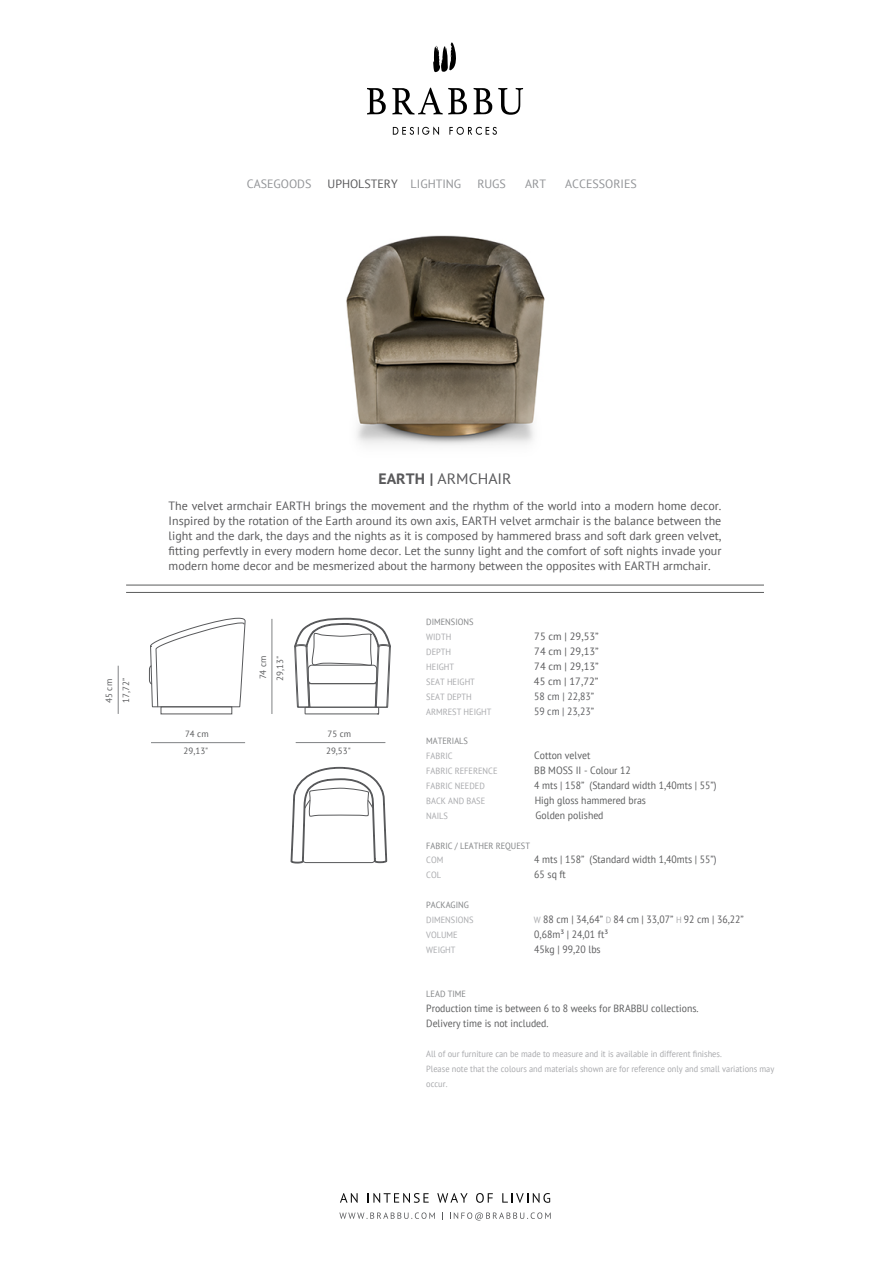
<style>
.page{position:relative;width:893px;height:1263px;background:#fff}
.page>*{position:absolute;margin:0;border:0;box-sizing:border-box;transform-origin:0 0}
.t1{font:15px "PT Sans";color:#59595b;scale:1.05 1}
.t2{font:12px/15px "PT Sans";color:#59595b;text-align:justify}
.t3{font:12px "PT Sans";color:#919396}
.t4{font:10.5px/14.9px "PT Sans";color:#5a5b5c;scale:.93 1}
.t5{font:10.5px "PT Sans";color:#5b5b5d;scale:.93 1}
.t6{font:10.5px "PT Sans";color:#59595b}
.t7{font:10.5px "PT Sans";color:#5c5d60;scale:.93 1}
.t8{font:9px/14.9px "PT Sans";color:#a7a8ab;scale:.93 1}
.t9{font:9px "PT Sans";color:#808284;scale:.93 1}
.t10{font:9px/17px "PT Sans";color:#595a5c}
.t11{font:9px "PT Sans";color:#a7a9ac;scale:.93 1}
.s1{color:#919396}
.s2{font-weight:700}
.s3{color:#5c5d60}
.s4{font-size:9px;color:#a7a8ab}
</style>
<div class="page">
<img style="left:346px;top:126px;width:199px;height:320px">
<svg style="left:433px;top:42px;width:23px;height:30px"></svg>
<svg style="left:367px;top:88px;width:19px;height:26px"></svg>
<svg style="left:392px;top:88px;width:75px;height:27px"></svg>
<svg style="left:474px;top:88px;width:18px;height:26px"></svg>
<svg style="left:498px;top:88px;width:25px;height:27px"></svg>
<svg style="left:393px;top:126px;width:46px;height:9px"></svg>
<svg style="left:449px;top:127px;width:48px;height:8px"></svg>
<svg style="left:340px;top:1193px;width:18px;height:10px"></svg>
<svg style="left:368px;top:1193px;width:61px;height:10px"></svg>
<svg style="left:437px;top:1193px;width:31px;height:10px"></svg>
<svg style="left:476px;top:1193px;width:17px;height:10px"></svg>
<svg style="left:502px;top:1193px;width:48px;height:10px"></svg>
<svg style="left:339px;top:1212px;width:96px;height:7px"></svg>
<svg style="left:450px;top:1212px;width:101px;height:8px"></svg>
<hr style="left:126px;top:585px;width:638px;height:1px;background:#5a5b5c">
<hr style="left:126px;top:592px;width:638px;height:1px;background:#5a5b5c">
<svg style="left:291px;top:767px;width:96px;height:96px"></svg>
<svg style="left:149px;top:618px;width:97px;height:97px"></svg>
<svg style="left:294px;top:618px;width:97px;height:96px"></svg>
<hr style="left:272px;top:619px;width:1px;height:95px;background:#808284">
<hr style="left:296px;top:742px;width:89px;height:1px;background:#808284">
<hr style="left:151px;top:742px;width:94px;height:1px;background:#808284">
<hr style="left:118px;top:666px;width:1px;height:48px;background:#808284">
<p class="t3" style="left:247px;top:176px;width:66px">CASEGOODS</p>
<p class="t2" style="left:327px;top:176px;width:135px">UPHOLSTERY <span class="s1">LIGHTING</span></p>
<p class="t3" style="left:477px;top:176px;width:30px">RUGS</p>
<p class="t3" style="left:525px;top:176px;width:22px">ART</p>
<p class="t3" style="left:565px;top:176px;width:73px">ACCESSORIES</p>
<p class="t10" style="left:100px;top:703px;width:26px;rotate:-90deg">45 cm<br>17,72”</p>
<p class="t1" style="left:379px;top:469px;width:128px"><span class="s2">EARTH |</span> ARMCHAIR</p>
<p class="t2" style="left:169px;top:498px;width:554px">The velvet armchair EARTH brings the movement and the rhythm of the world into a modern home decor.<br>Inspired by the rotation of the Earth around its own axis, EARTH velvet armchair is the balance between the light and the dark, the days and the nights as it is composed by hammered brass and soft dark green velvet, fitting perfevtly in every modern home decor. Let the sunny light and the comfort of soft nights invade your modern home decor and be mesmerized about the harmony between the opposites with EARTH armchair.</p>
<p class="t10" style="left:184px;top:725px;width:27px">74 cm<br>29,13"</p>
<p class="t10" style="left:254px;top:681px;width:27px;rotate:-90deg">74 cm<br>29,13"</p>
<p class="t10" style="left:326px;top:725px;width:27px">75 cm<br>29,53"</p>
<p class="t9" style="left:426px;top:616px;width:52px">DIMENSIONS</p>
<p class="t8" style="left:426px;top:629px;width:29px">WIDTH</p>
<p class="t6" style="left:534px;top:629px;width:66px">75 cm | 29,53”</p>
<p class="t8" style="left:426px;top:644px;width:28px">DEPTH</p>
<p class="t6" style="left:534px;top:644px;width:66px">74 cm | 29,13”</p>
<p class="t8" style="left:426px;top:659px;width:32px">HEIGHT</p>
<p class="t6" style="left:534px;top:659px;width:66px">74 cm | 29,13”</p>
<p class="t8" style="left:426px;top:674px;width:54px">SEAT HEIGHT</p>
<p class="t6" style="left:534px;top:674px;width:66px">45 cm | 17,72”</p>
<p class="t8" style="left:426px;top:689px;width:51px">SEAT DEPTH</p>
<p class="t7" style="left:534px;top:689px;width:66px">58 cm | 22,83”</p>
<p class="t8" style="left:426px;top:704px;width:72px">ARMREST HEIGHT</p>
<p class="t7" style="left:534px;top:704px;width:66px">59 cm | 23,23”</p>
<p class="t9" style="left:426px;top:735px;width:46px">MATERIALS</p>
<p class="t8" style="left:426px;top:748px;width:30px">FABRIC</p>
<p class="t4" style="left:534px;top:748px;width:62px">Cotton velvet</p>
<p class="t8" style="left:426px;top:763px;width:78px">FABRIC REFERENCE</p>
<p class="t4" style="left:534px;top:763px;width:105px">BB MOSS II - Colour 12</p>
<p class="t8" style="left:426px;top:778px;width:65px">FABRIC NEEDED</p>
<p class="t4" style="left:534px;top:778px;width:197px">4 mts | 158” (Standard width 1,40mts | 55<span class="s3">”)</span></p>
<p class="t8" style="left:426px;top:793px;width:65px">BACK AND BASE</p>
<p class="t4" style="left:535px;top:792px;width:121px">High gloss hammered bras</p>
<p class="t8" style="left:426px;top:808px;width:25px">NAILS</p>
<p class="t4" style="left:536px;top:807px;width:75px">Golden polished</p>
<p class="t9" style="left:426px;top:839px;width:113px">FABRIC / LEATHER REQUEST</p>
<p class="t8" style="left:426px;top:853px;width:20px">COM</p>
<p class="t4" style="left:534px;top:852px;width:197px">4 mts | 158” (Standard width 1,40mts | 55<span class="s3">”)</span></p>
<p class="t8" style="left:426px;top:867px;width:17px">COL</p>
<p class="t4" style="left:534px;top:867px;width:36px">65 sq ft</p>
<p class="t9" style="left:426px;top:899px;width:47px">PACKAGING</p>
<p class="t8" style="left:426px;top:912px;width:52px">DIMENSIONS</p>
<p class="t5" style="left:534px;top:912px;width:227px"><span class="s4">W</span> 88 cm | 34,64<span class="s3">”</span> <span class="s4">D</span> 84 cm | 33,07<span class="s3">”</span> <span class="s4">H</span> 92 cm | 36,22<span class="s3">”</span></p>
<p class="t8" style="left:426px;top:927px;width:35px">VOLUME</p>
<p class="t5" style="left:534px;top:927px;width:81px">0,68m³ | 24,01 ft³</p>
<p class="t11" style="left:426px;top:944px;width:33px">WEIGHT</p>
<p class="t5" style="left:534px;top:942px;width:73px">45kg | 99,20 lbs</p>
<p class="t9" style="left:426px;top:988px;width:44px">LEAD TIME</p>
<p class="t4" style="left:426px;top:1001px;width:294px">Production time is between 6 to 8 weeks for BRABBU collections.<br>Delivery time is not included.</p>
<p class="t8" style="left:426px;top:1046px;width:376px">All of our furniture can be made to measure and it is available in different finishes.<br>Please note that the colours and materials shown are for reference only and small variations may occur.</p>
</div>
